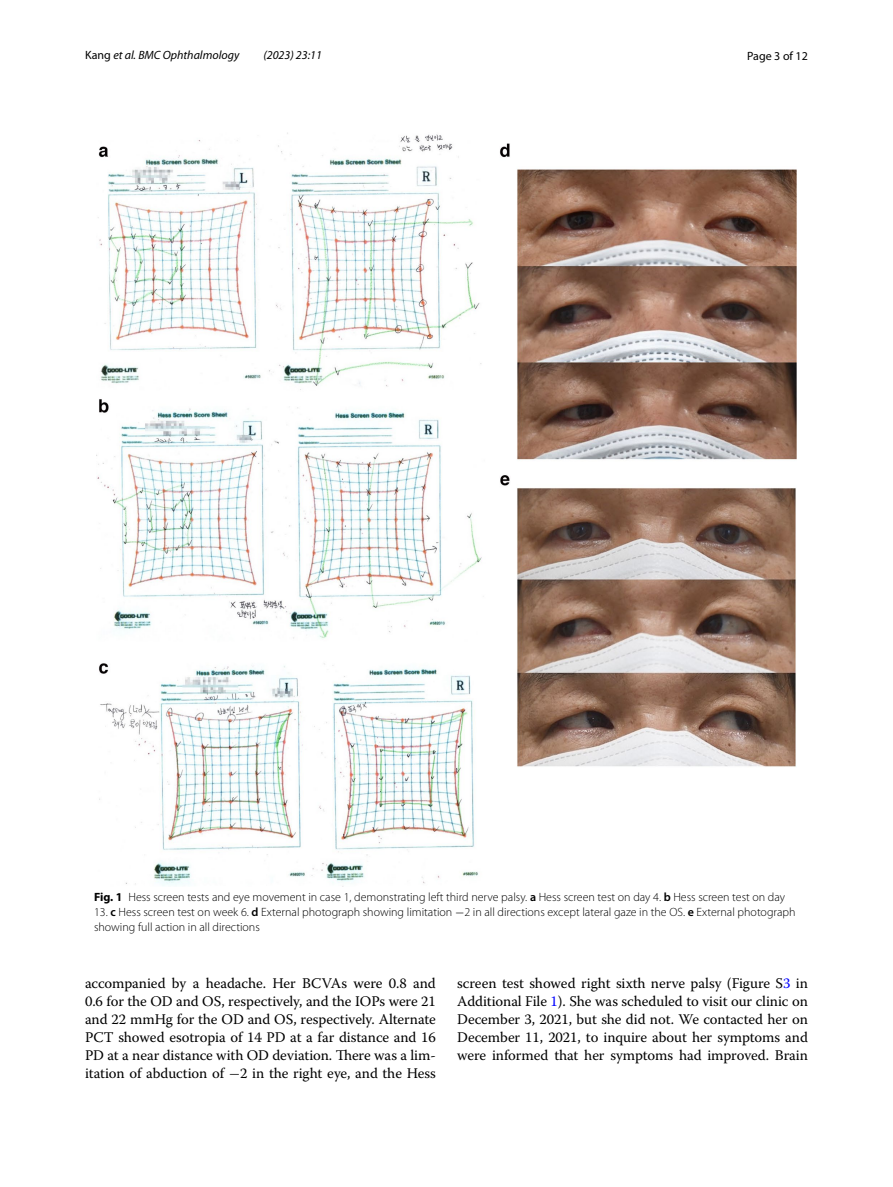
<style>
.page{position:relative;width:893px;height:1187px;background:#fff}
.page>*{position:absolute;margin:0;border:0;box-sizing:border-box;transform-origin:0 0}
.t1{font:14.7px/18px "Warnock Pro";letter-spacing:-.005em;color:#000;text-align:justify}
.t2{font:300 12px/15px "Myriad Pro";color:#000}
.t3{font:italic 12px "Myriad Pro";color:#000}
.t4{font:12px "Myriad Pro";color:#000}
.s1{font-style:normal}
.s2{font-weight:700}
.s3{font-weight:600}
.s4{font-family:"MTSY";font-weight:400}
.s5{font-family:"MTSY"}
.s6{color:#00f}
</style>
<div class="page">
<img style="left:96px;top:133px;width:701px;height:753px">
<p class="t3" style="left:85px;top:48px;width:156px"><span class="s1">Kang</span> et al. BMC Ophthalmology</p>
<p class="t3" style="left:263px;top:48px;width:60px">(2023) 23:11</p>
<p class="t4" style="left:747px;top:48px;width:62px">Page 3 of 12</p>
<p class="t2" style="left:94px;top:889px;width:693px"><span class="s2">Fig. 1</span> Hess screen tests and eye movement in case 1, demonstrating left third nerve palsy. <span class="s3">a</span> Hess screen test on day 4. <span class="s3">b</span> Hess screen test on day</p>
<p class="t2" style="left:94px;top:904px;width:703px">13. <span class="s3">c</span> Hess screen test on week 6. <span class="s3">d</span> External photograph showing limitation <span class="s4">−</span>2 in all directions except lateral gaze in the OS. <span class="s3">e</span> External photograph showing full action in all directions</p>
<p class="t1" style="left:85px;top:973px;width:352px">accompanied by a headache. Her BCVAs were 0.8 and 0.6 for the OD and OS, respectively, and the IOPs were 21 and 22 mmHg for the OD and OS, respectively. Alternate PCT showed esotropia of 14 PD at a far distance and 16<br>PD at a near distance with OD deviation. There was a lim&shy;itation of abduction of <span class="s5">−</span>2 in the right eye, and the Hess</p>
<p class="t1" style="left:457px;top:973px;width:352px">screen test showed right sixth nerve palsy (Figure S<span class="s6">3</span> in Additional File <span class="s6">1</span>). She was scheduled to visit our clinic on December 3, 2021, but she did not. We contacted her on December 11, 2021, to inquire about her symptoms and were informed that her symptoms had improved. Brain</p>
</div>
